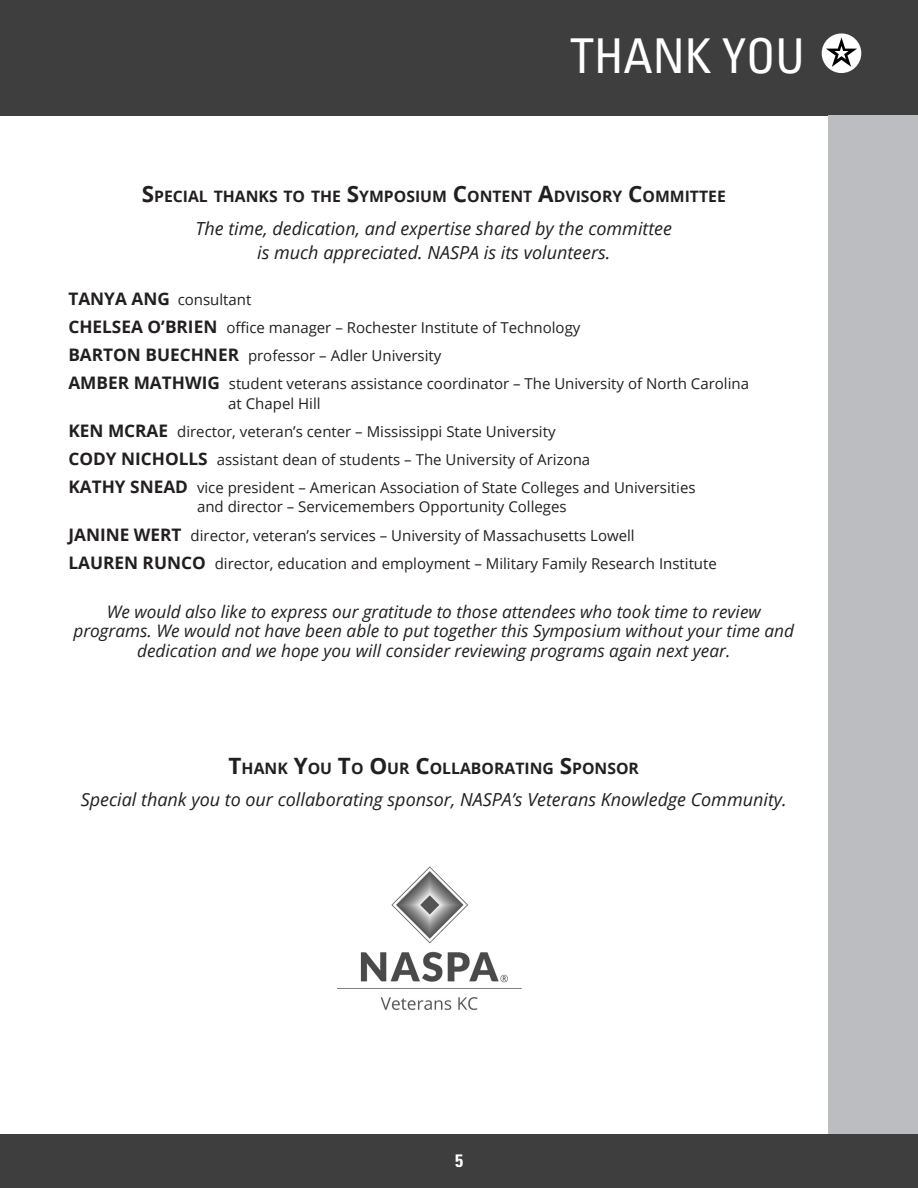
<style>
.page{position:relative;width:918px;height:1188px;background:#fff}
.page>*{position:absolute;margin:0;border:0;box-sizing:border-box;transform-origin:0 0}
.Header_-_Date{font:condensed 48px "Univers LT Std";color:#fff}
.Text{font:italic 18px/24px "Open Sans";color:#231f20;text-align:center}
.t1{font:700 condensed 18px "Univers LT Std";color:#fff}
.Text-2{font:italic 17.25px/19.5px "Open Sans";color:#231f20;text-align:center}
.Text-3{font:700 15.75px "Open Sans";color:#231f20}
.Text-4{font:15px/19.5px "Open Sans";color:#231f20}
.s1{font-size:22.5px}
.s2{font-weight:700;font-size:17.25px}
</style>
<div class="page">
<div style="left:0;top:1134px;width:918px;height:54px;background:#3e3e3f"></div>
<div style="left:0;top:0;width:918px;height:115px;background:#3e3e3f"></div>
<div style="left:829px;top:115px;width:89px;height:1019px;background:#bcbdc0"></div>
<img style="left:338px;top:866px;width:184px;height:145px">
<div style="left:822px;top:33px;width:39px;height:40px;background:#fff;border-radius:50%"></div>
<svg style="left:826px;top:37px;width:31px;height:30px"></svg>
<p class="Header_-_Date" style="left:570px;top:26px;width:236px">THANK YOU</p>
<p class="Text-3" style="left:142px;top:185px;width:586px"><span class="s1">S</span>PECIAL THANKS TO THE <span class="s1">S</span>YMPOSIUM <span class="s1">C</span>ONTENT <span class="s1">A</span>DVISORY <span class="s1">C</span>OMMITTEE</p>
<p class="Text" style="left:196px;top:216px;width:478px">The time, dedication, and expertise shared by the committee is much appreciated. NASPA is its volunteers.</p>
<p class="Text-4" style="left:68px;top:289px;width:184px"><span class="s2">TANYA ANG</span> consultant</p>
<p class="Text-4" style="left:68px;top:317px;width:514px"><span class="s2">CHELSEA O’BRIEN</span> office manager – Rochester Institute of Technology</p>
<p class="Text-4" style="left:68px;top:345px;width:374px"><span class="s2">BARTON BUECHNER</span> professor – Adler University</p>
<p class="Text-4" style="left:228px;top:373px;width:522px;text-indent:-160px"><span class="s2">AMBER MATHWIG</span> student veterans assistance coordinator – The University of North Carolina at Chapel Hill</p>
<p class="Text-4" style="left:68px;top:421px;width:489px"><span class="s2">KEN MCRAE</span> director, veteran’s center – Mississippi State University</p>
<p class="Text-4" style="left:68px;top:449px;width:523px"><span class="s2">CODY NICHOLLS</span> assistant dean of students – The University of Arizona</p>
<p class="Text-4" style="left:68px;top:477px;width:629px;text-align:center"><span class="s2">KATHY SNEAD</span> vice president – American Association of State Colleges and Universities and director – Servicemembers Opportunity Colleges</p>
<p class="Text-4" style="left:68px;top:525px;width:568px"><span class="s2">JANINE WERT</span> director, veteran’s services – University of Massachusetts Lowell</p>
<p class="Text-4" style="left:68px;top:553px;width:650px"><span class="s2">LAUREN RUNCO</span> director, education and employment – Military Family Research Institute</p>
<p class="Text-2" style="left:73px;top:601px;width:722px">We would also like to express our gratitude to those attendees who took time to review programs. We would not have been able to put together this Symposium without your time and dedication and we hope you will consider reviewing programs again next year.</p>
<p class="Text-3" style="left:229px;top:757px;width:412px"><span class="s1">T</span>HANK <span class="s1">Y</span>OU <span class="s1">T</span>O <span class="s1">O</span> UR <span class="s1">C</span>OLLABORATING <span class="s1">S</span>PONSOR</p>
<p class="Text" style="left:81px;top:787px;width:707px">Special thank you to our collaborating sponsor, NASPA’s Veterans Knowledge Community.</p>
<p class="t1" style="left:455px;top:1149px;width:9px">5</p>
</div>
